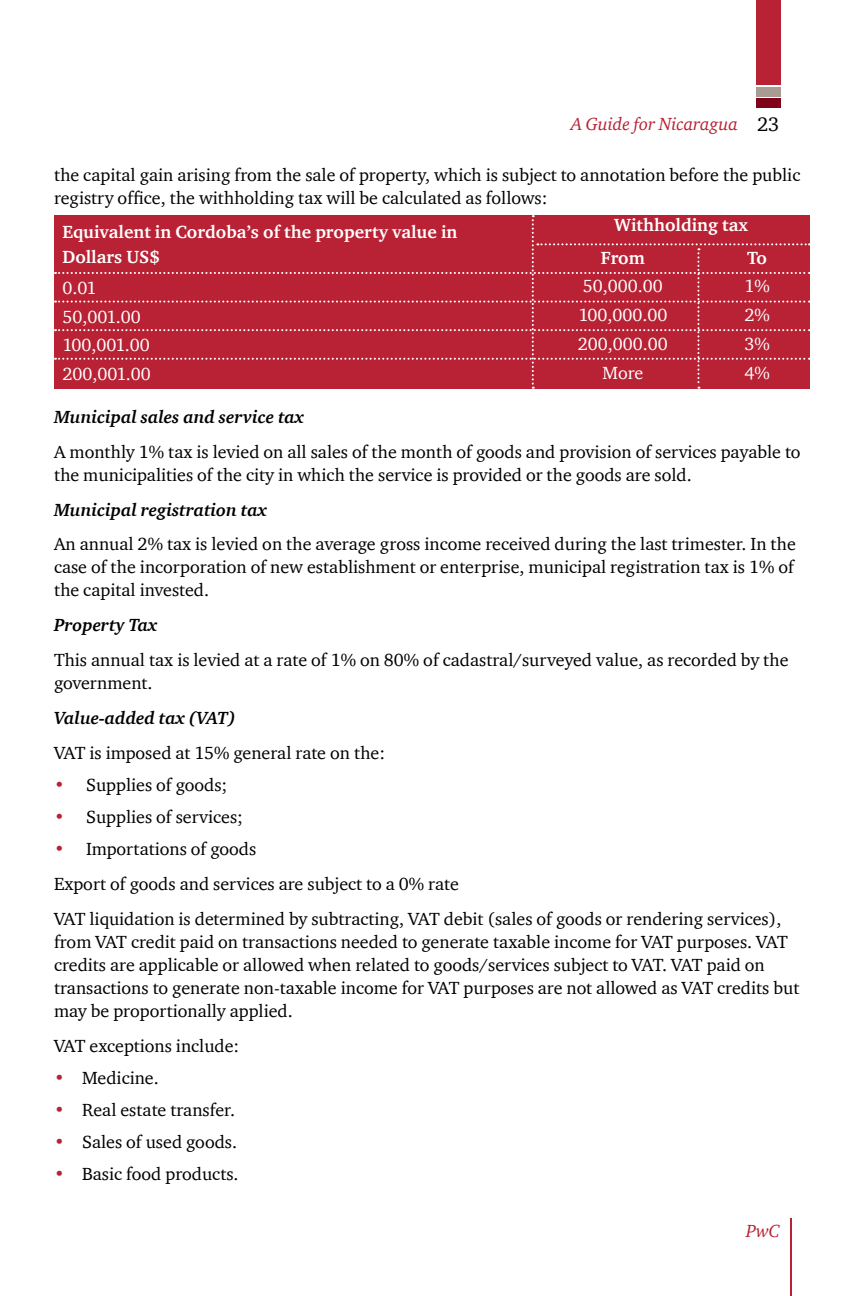
<style>
.page{position:relative;width:864px;height:1296px;background:#fff}
.page>*{position:absolute;margin:0;border:0;box-sizing:border-box;transform-origin:0 0}
.t1{font:20px "ITC Charter Com";color:#000}
.t2{font:18px/23px "ITC Charter Com";color:#000}
.t3{font:italic 700 18px "ITC Charter Com";color:#000}
.t4{font:18px/28.6px "ITC Charter Com";color:#fff}
.t5{font:700 18px/25px "ITC Charter Com";color:#fff}
.t6{font:italic 18px "ITC Charter Com";color:#b82234}
.s1{color:#b82234}
</style>
<div class="page">
<hr style="left:791px;top:1219px;width:1px;height:77px;background:#b82234">
<div style="left:756px;top:0;width:24px;height:84px;background:#b82234"></div>
<div style="left:756px;top:99px;width:24px;height:9px;background:#80021a"></div>
<div style="left:756px;top:87px;width:24px;height:9px;background:#a89b91"></div>
<div style="left:55px;top:215px;width:755px;height:174px;background:#b82234"></div>
<p class="t6" style="left:571px;top:113px;width:168px">A Guide for Nicaragua</p>
<p class="t2" style="left:54px;top:163px;width:748px">the capital gain arising from the sale of property, which is subject to annotation before the public registry office, the withholding tax will be calculated as follows:</p>
<p class="t1" style="left:757px;top:112px;width:24px">23</p>
<p class="t5" style="left:62px;top:219px;width:397px">Equivalent in Cordoba’s of the property value in<br>Dollars US$</p>
<p class="t4" style="left:62px;top:273px;width:90px">0.01<br>50,001.00<br>100,001.00<br>200,001.00</p>
<p class="t5" style="left:614px;top:212px;width:135px">Withholding tax</p>
<p class="t5" style="left:601px;top:245px;width:45px">From</p>
<p class="t4" style="left:578px;top:272px;width:92px;text-align:center">50,000.00<br>100,000.00<br>200,000.00<br>More</p>
<p class="t5" style="left:747px;top:245px;width:22px">To</p>
<p class="t4" style="left:744px;top:272px;width:27px;text-align:justify">1% 2% 3% 4%</p>
<p class="t3" style="left:54px;top:406px;width:252px">Municipal sales and service tax</p>
<p class="t2" style="left:54px;top:440px;width:748px">A monthly 1% tax is levied on all sales of the month of goods and provision of services payable to the municipalities of the city in which the service is provided or the goods are sold.</p>
<p class="t3" style="left:54px;top:498px;width:214px">Municipal registration tax</p>
<p class="t2" style="left:54px;top:532px;width:743px;text-align:justify">An annual 2% tax is levied on the average gross income received during the last trimester. In the case of the incorporation of new establishment or enterprise, municipal registration tax is 1% of the capital invested.</p>
<p class="t3" style="left:54px;top:614px;width:105px">Property Tax</p>
<p class="t2" style="left:54px;top:648px;width:736px">This annual tax is levied at a rate of 1% on 80% of cadastral/surveyed value, as recorded by the government.</p>
<p class="t3" style="left:54px;top:707px;width:183px">Value-added tax (VAT)</p>
<p class="t2" style="left:54px;top:741px;width:333px">VAT is imposed at 15% general rate on the:</p>
<p class="t2" style="left:54px;top:773px;width:175px"><span class="s1">•</span> Supplies of goods;</p>
<p class="t2" style="left:54px;top:805px;width:191px"><span class="s1">•</span> Supplies of services;</p>
<p class="t2" style="left:54px;top:831px;width:729px;line-height:34.8px"><span class="s1">•</span> Importations of goods<br>Export of goods and services are subject to a 0% rate<br>VAT liquidation is determined by subtracting, VAT debit (sales of goods or rendering services),</p>
<p class="t2" style="left:54px;top:930px;width:747px">from VAT credit paid on transactions needed to generate taxable income for VAT purposes. VAT credits are applicable or allowed when related to goods/services subject to VAT. VAT paid on transactions to generate non-taxable income for VAT purposes are not allowed as VAT credits but may be proportionally applied.</p>
<p class="t2" style="left:54px;top:1034px;width:187px">VAT exceptions include:</p>
<p class="t2" style="left:54px;top:1066px;width:106px"><span class="s1">•</span> Medicine.</p>
<p class="t2" style="left:54px;top:1098px;width:183px"><span class="s1">•</span> Real estate transfer.</p>
<p class="t2" style="left:54px;top:1130px;width:185px"><span class="s1">•</span> Sales of used goods.</p>
<p class="t2" style="left:54px;top:1162px;width:186px"><span class="s1">•</span> Basic food products.</p>
<p class="t6" style="left:746px;top:1220px;width:35px">PwC</p>
</div>
